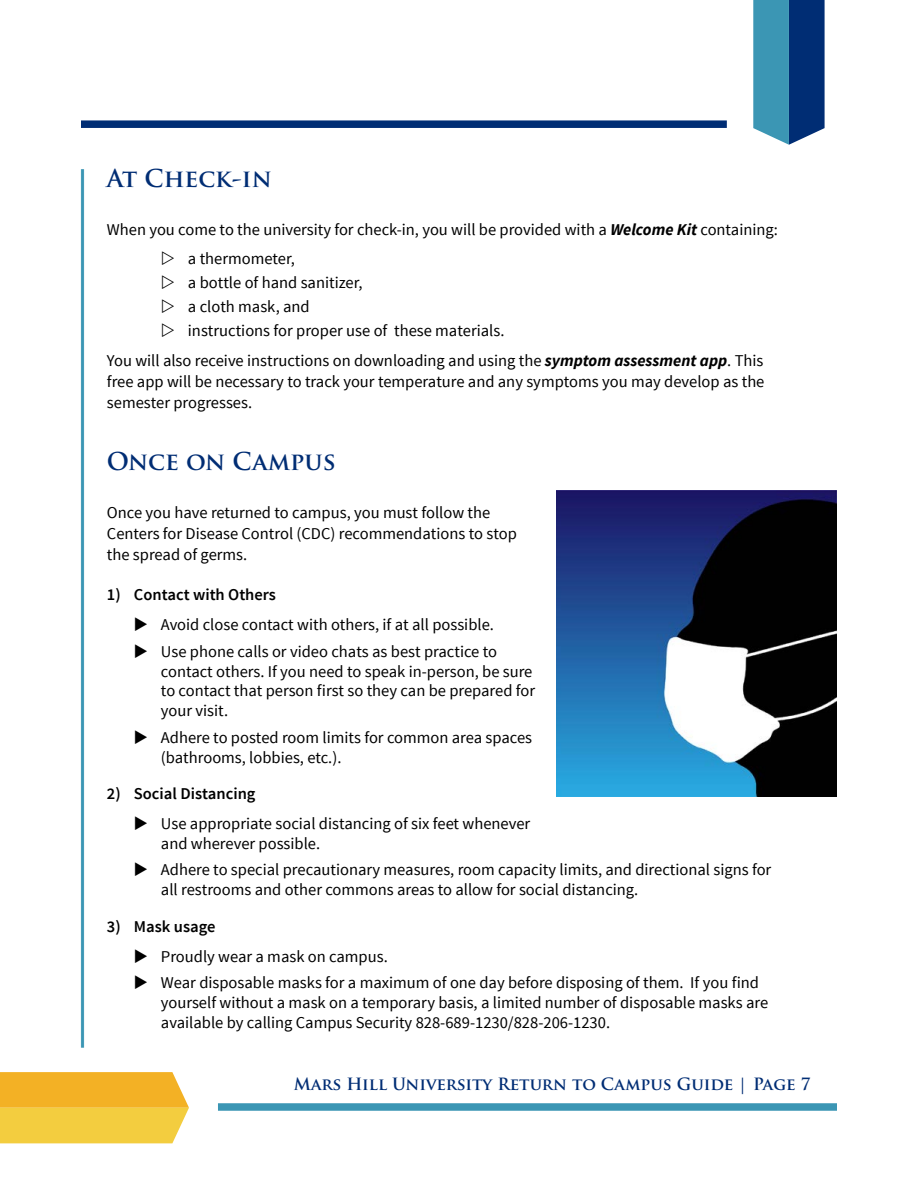
<style>
.page{position:relative;width:918px;height:1188px;background:#fff}
.page>*{position:absolute;margin:0;border:0;box-sizing:border-box;transform-origin:0 0}
.t1{font:700 24px "Trajan Pro";color:#002d74}
.t2{font:16.5px/19.8px "Source Sans Pro";color:#000}
.t3{font:600 16.5px "Source Sans Pro";color:#000}
.t4{font:700 16.5px "Trajan Pro";color:#002d74}
.s1{font-weight:700;font-style:italic}
</style>
<div class="page">
<svg style="left:0;top:1072px;width:189px;height:71px;background:#f3c13a"></svg>
<hr style="left:83px;top:169px;width:1px;height:879px;background:#3b96b4">
<hr style="left:82px;top:169px;width:1px;height:879px;background:#3b96b4">
<hr style="left:81px;top:169px;width:1px;height:879px;background:#3b96b4">
<div style="left:81px;top:120px;width:646px;height:8px;background:#002d74"></div>
<div style="left:218px;top:1103px;width:619px;height:8px;background:#3b96b4"></div>
<svg style="left:753px;top:0;width:72px;height:145px;background:#2c6b9a"></svg>
<img style="left:556px;top:490px;width:281px;height:306px">
<h1 class="t1" style="left:107px;top:164px;width:166px">At Check-in</h1>
<p class="t2" style="left:188px;top:216px;width:592px;line-height:28.7px;text-indent:-81px">When you come to the university for check-in, you will be provided with a <span class="s1">Welcome Kit</span> containing: a thermometer,</p>
<p class="t2" style="left:188px;top:271px;width:318px;line-height:24.2px">a bottle of hand sanitizer,<br>a cloth mask, and<br>instructions for proper use of these materials.</p>
<p class="t2" style="left:107px;top:350px;width:659px;line-height:21px;text-align:justify">You will also receive instructions on downloading and using the <span class="s1">symptom assessment app</span>. This free app will be necessary to track your temperature and any symptoms you may develop as the semester progresses.</p>
<h1 class="t1" style="left:107px;top:447px;width:230px">Once on Campus</h1>
<p class="t2" style="left:107px;top:503px;width:411px;line-height:21px">Once you have returned to campus, you must follow the<br>Centers for Disease Control (CDC) recommendations to stop the spread of germs.</p>
<p class="t3" style="left:107px;top:585px;width:171px">1) Contact with Others</p>
<p class="t2" style="left:161px;top:612px;width:338px;line-height:26.5px">Avoid close contact with others, if at all possible.<br>Use phone calls or video chats as best practice to</p>
<p class="t2" style="left:161px;top:662px;width:376px">contact others. If you need to speak in-person, be sure to contact that person first so they can be prepared for your visit.</p>
<p class="t2" style="left:161px;top:728px;width:373px">Adhere to posted room limits for common area spaces (bathrooms, lobbies, etc.).</p>
<p class="t3" style="left:107px;top:783px;width:150px">2) Social Distancing</p>
<p class="t2" style="left:161px;top:814px;width:371px">Use appropriate social distancing of six feet whenever and wherever possible.</p>
<p class="t2" style="left:161px;top:860px;width:612px">Adhere to special precautionary measures, room capacity limits, and directional signs for all restrooms and other commons areas to allow for social distancing.</p>
<p class="t3" style="left:107px;top:916px;width:110px">3) Mask usage</p>
<p class="t2" style="left:161px;top:943px;width:600px;line-height:26.5px">Proudly wear a mask on campus.<br>Wear disposable masks for a maximum of one day before disposing of them. If you find</p>
<p class="t2" style="left:161px;top:993px;width:609px">yourself without a mask on a temporary basis, a limited number of disposable masks are available by calling Campus Security 828-689-1230/828-206-1230.</p>
<p class="t4" style="left:294px;top:1074px;width:518px">Mars Hill University Return to Campus Guide | Page 7</p>
</div>
